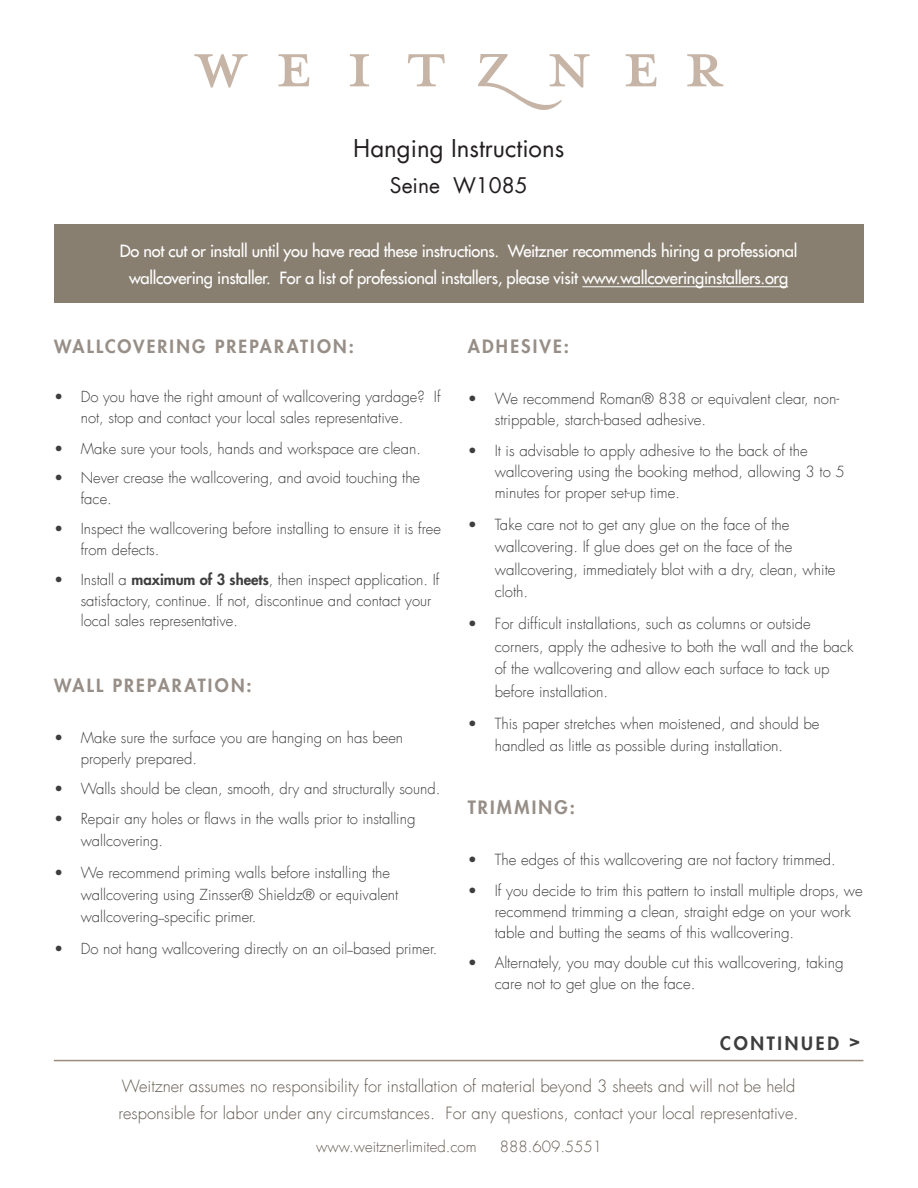
<style>
.page{position:relative;width:918px;height:1188px;background:#fff}
.page>*{position:absolute;margin:0;border:0;box-sizing:border-box;transform-origin:0 0}
.t1{font:24px "Futura LT";color:#231f20}
.t2{font:21px "Futura LT";color:#231f20}
.t3{font:800 18px "Futura LT";letter-spacing:.125em;color:#978f87}
.t4{font:800 18px "Futura LT";letter-spacing:.15em;color:#3e3e3f}
.t5{font:800 17.85px "Futura LT";letter-spacing:.12em;color:#978f87}
.t6{font:16.5px/27px "Futura LT";letter-spacing:-.02em;color:#fff;text-align:center}
.t7{font:300 16.5px/27px "Futura LT";color:#645c52}
.t8{font:300 15px/22.5px "Futura LT";color:#3e3e3f}
.t9{font:300 15px "Futura LT";color:#645c52}
.t10{font:300 14.85px/20.9px "Futura LT";color:#3e3e3f}
.s1{font-family:"Futura LT Light";font-weight:400}
.s2{font-weight:800}
</style>
<div class="page">
<svg style="left:194px;top:54px;width:54px;height:34px"></svg>
<svg style="left:278px;top:54px;width:31px;height:32px"></svg>
<svg style="left:350px;top:54px;width:19px;height:32px"></svg>
<svg style="left:408px;top:54px;width:37px;height:32px"></svg>
<svg style="left:626px;top:54px;width:31px;height:32px"></svg>
<svg style="left:687px;top:54px;width:36px;height:32px"></svg>
<svg style="left:478px;top:54px;width:112px;height:56px"></svg>
<div style="left:54px;top:224px;width:809px;height:79px;background:#897f70"></div>
<hr style="left:582px;top:287px;width:206px;height:1px;background:#fff">
<hr style="left:54px;top:1060px;width:809px;height:1px;background:#988a7c">
<h1 class="t1" style="left:353px;top:133px;width:213px">Hanging Instructions</h1>
<h2 class="t2" style="left:390px;top:172px;width:139px">Seine W1085</h2>
<p class="t6" style="left:120px;top:237px;width:679px">Do not cut or install until you have read these instructions. Weitzner recommends hiring a professional wallcovering installer. For a list of professional installers, please visit www.wallcoveringinstallers.org</p>
<p class="t5" style="left:54px;top:334px;width:302px">WALLCOVERING PREPARATION:</p>
<p class="t10" style="left:81px;top:387px;width:361px;text-indent:-27px">• Do you have the right amou<span class="s1">n</span>t of wallcovering yardage? If not, stop and contact your local sales representative.</p>
<p class="t10" style="left:54px;top:439px;width:369px">• Make sure your tools, hands and workspace are clean.</p>
<p class="t10" style="left:81px;top:468px;width:341px;text-indent:-27px">• Never crease the wallcovering, and avoid touching the face.</p>
<p class="t10" style="left:81px;top:519px;width:362px;text-indent:-27px">• Inspect the wallcovering before installing to ensure it is free from defects.</p>
<p class="t10" style="left:81px;top:569px;width:360px;text-indent:-27px">• Install a <span class="s2">maximum of 3 sheets</span>, then inspect application. If satisfactory, continue. If not, discontinue and contact your local sales representative.</p>
<p class="t5" style="left:54px;top:673px;width:199px">WALL PREPARATION:</p>
<p class="t10" style="left:81px;top:728px;width:324px;text-indent:-27px">• Make sure the surface you are hanging on has been properly prepared.</p>
<p class="t10" style="left:54px;top:778px;width:388px">• Walls should be clean, smooth, dry and structurally sound.</p>
<p class="t10" style="left:81px;top:808px;width:336px;line-height:22.4px;text-indent:-27px">• Repair any holes or flaws in the walls prior to installing wallcovering.</p>
<p class="t10" style="left:81px;top:862px;width:319px;line-height:22.4px;text-indent:-27px">• We recommend priming walls before installing the wallcovering using Zinsser® Shieldz® or equivalent wallcovering--specific primer.</p>
<p class="t10" style="left:54px;top:939px;width:385px">• Do not hang wallcovering directly on an oil--based primer.</p>
<p class="t3" style="left:468px;top:334px;width:103px">ADHESIVE:</p>
<p class="t8" style="left:495px;top:389px;width:346px;line-height:21px;text-indent:-27px">• We recommend Roman® 838 or equivalent clear, non&shy;strippable, starch-based adhesive.</p>
<p class="t8" style="left:495px;top:440px;width:352px;line-height:21px;text-indent:-27px">• It is advisable to apply adhesive to the back of the wallcovering using the booking method, allowing 3 to 5 minutes for proper set-up time.</p>
<p class="t8" style="left:495px;top:513px;width:342px;text-indent:-27px">• Take care not to get any glue on the face of the wallcovering. If glue does get on the face of the wallcovering, immediately blot with a dry, clean, white cloth.</p>
<p class="t8" style="left:495px;top:613px;width:360px;text-indent:-27px">• For difficult installations, such as columns or outside corners, apply the adhesive to both the wall and the back of the wallcovering and allow each surface to tack up before installation.</p>
<p class="t8" style="left:495px;top:712px;width:326px;text-indent:-27px">• This paper stretches when moistened, and should be handled as little as possible during installation.</p>
<p class="t3" style="left:468px;top:795px;width:109px">TRIMMING:</p>
<p class="t8" style="left:468px;top:849px;width:370px">• The edges of this wallcovering are not factory trimmed.</p>
<p class="t8" style="left:495px;top:880px;width:370px;line-height:21px;text-indent:-27px">• If you decide to trim this pattern to install multiple drops, we recommend trimming a clean, straight edge on your work table and butting the seams of this wallcovering.</p>
<p class="t8" style="left:495px;top:953px;width:350px;line-height:21px;text-indent:-27px">• Alternately, you may double cut this wallcovering, taking care not to get glue on the face.</p>
<p class="t4" style="left:720px;top:1031px;width:141px">CONTINUED &gt;</p>
<p class="t7" style="left:119px;top:1073px;width:681px">Weitzner assumes no responsibility for installation of material beyond 3 sheets and will not be held responsible for labor under any circumstances. For any questions, contact your local representative.</p>
<p class="t9" style="left:316px;top:1137px;width:162px">www.weitznerlimited.com</p>
<p class="t9" style="left:500px;top:1137px;width:104px">888.609.5551</p>
</div>
